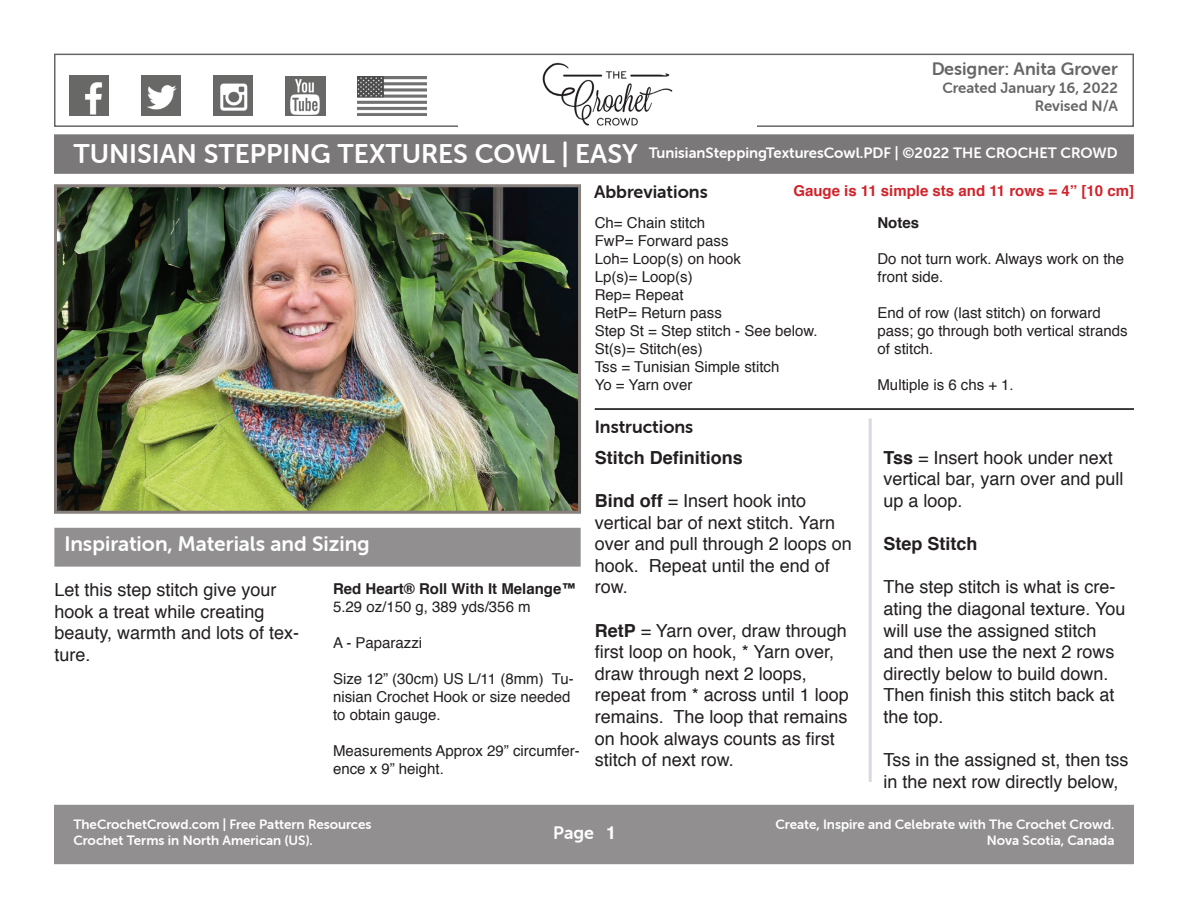
<style>
.page{position:relative;width:1188px;height:918px;background:#fff}
.page>*{position:absolute;margin:0;border:0;box-sizing:border-box;transform-origin:0 0}
.t1{font:21px "Museo Sans Rounded 700";color:#fff}
.t2{font:18px/21.6px "Helvetica";color:#231f20}
.t3{font:700 18px "Helvetica";color:#231f20}
.t4{font:18px "Museo Sans Rounded 700";color:#231f20}
.t5{font:18px "Museo Sans Rounded 700";color:#000}
.t6{font:18px "Museo Sans Rounded 700";color:#fff}
.t7{font:15px/18px "Helvetica";color:#231f20}
.t8{font:15px "Museo Sans Rounded 700";color:#fff}
.t9{font:700 15px "Helvetica";color:#d1232a}
.t10{font:700 15px "Helvetica";color:#231f20}
.t11{font:15px/18px "Museo Sans Rounded 700";color:#000;text-align:right}
.t12{font:13.5px/16.2px "Museo Sans Rounded 700";color:#fff;text-align:right}
.s1{font-size:27px}
.s2{font-weight:700}
.s3{font-family:"Helvetica";font-weight:700}
</style>
<div class="page">
<hr style="left:595px;top:408px;width:539px;height:2px;background:#000">
<hr style="left:869px;top:418px;width:3px;height:364px;background:#665f8c">
<img style="left:58px;top:188px;width:519px;height:322px">
<div style="left:54px;top:184px;width:527px;height:330px;border:3px solid #867f7c"></div>
<img style="left:542px;top:62px;width:131px;height:64px">
<div style="left:55px;top:135px;width:1078px;height:38px;background:#7b7879"></div>
<div style="left:55px;top:806px;width:1078px;height:57px;background:#918f8f"></div>
<img style="left:141px;top:76px;width:40px;height:39px">
<img style="left:213px;top:76px;width:40px;height:39px">
<img style="left:69px;top:76px;width:40px;height:39px">
<img style="left:286px;top:76px;width:39px;height:40px">
<div style="left:55px;top:529px;width:525px;height:37px;background:#918f8f"></div>
<img style="left:357px;top:76px;width:69px;height:40px">
<p class="t5" style="left:931px;top:59px;width:188px">Designer: Anita Grover</p>
<p class="t11" style="left:942px;top:79px;width:177px">Created January 16, 2022<br>Revised N/A</p>
<p class="t8" style="left:73px;top:144px;width:1046px"><span class="s1">TUNISIAN STEPPING TEXTURES COWL | EASY</span> TunisianSteppingTexturesCowl.PDF | ©2022 THE CROCHET CROWD</p>
<p class="t4" style="left:594px;top:182px;width:115px">Abbreviations</p>
<p class="t9" style="left:793px;top:178px;width:342px">Gauge is 11 simple sts and 11 rows = 4” [10 cm]</p>
<p class="t1" style="left:64px;top:532px;width:307px">Inspiration, Materials and Sizing</p>
<p class="t2" style="left:54px;top:579px;width:246px">Let this step stitch give your hook a treat while creating beauty, warmth and lots of tex&shy;ture.</p>
<p class="t10" style="left:333px;top:576px;width:245px">Red Heart® Roll With It Melange™</p>
<p class="t7" style="left:333px;top:598px;width:199px">5.29 oz/150 g, 389 yds/356 m</p>
<p class="t7" style="left:333px;top:634px;width:91px">A - Paparazzi</p>
<p class="t7" style="left:333px;top:670px;width:242px">Size 12” (30cm) US L/11 (8mm) Tu&shy;nisian Crochet Hook or size needed to obtain gauge.</p>
<p class="t7" style="left:333px;top:742px;width:248px">Measurements Approx 29” circumfer&shy;ence x 9” height.</p>
<p class="t7" style="left:595px;top:215px;width:225px">Ch= Chain stitch<br>FwP= Forward pass<br>Loh= Loop(s) on hook<br>Lp(s)= Loop(s)<br>Rep= Repeat<br>RetP= Return pass<br>Step St = Step stitch - See below.<br>St(s)= Stitch(es)<br>Tss = Tunisian Simple stitch<br>Yo = Yarn over</p>
<p class="t10" style="left:878px;top:211px;width:43px">Notes</p>
<p class="t7" style="left:878px;top:251px;width:248px">Do not turn work. Always work on the front side.</p>
<p class="t7" style="left:878px;top:305px;width:252px">End of row (last stitch) on forward pass; go through both vertical strands of stitch.</p>
<p class="t7" style="left:878px;top:377px;width:138px">Multiple is 6 chs + 1.</p>
<p class="t4" style="left:595px;top:417px;width:100px">Instructions</p>
<p class="t3" style="left:595px;top:443px;width:150px">Stitch Definitions</p>
<p class="t2" style="left:595px;top:490px;width:259px"><span class="s2">Bind off</span> = Insert hook into vertical bar of next stitch. Yarn over and pull through 2 loops on hook. Repeat until the end of row.</p>
<p class="t2" style="left:595px;top:620px;width:256px"><span class="s2">RetP</span> = Yarn over, draw through first loop on hook, * Yarn over, draw through next 2 loops, repeat from * across until 1 loop remains. The loop that remains on hook always counts as first stitch of next row.</p>
<p class="t2" style="left:883px;top:447px;width:242px"><span class="s2">Tss</span> = Insert hook under next vertical bar, yarn over and pull up a loop.</p>
<p class="t3" style="left:883px;top:529px;width:96px">Step Stitch</p>
<p class="t2" style="left:883px;top:577px;width:244px">The step stitch is what is cre&shy;ating the diagonal texture. You will use the assigned stitch and then use the next 2 rows directly below to build down.<br>Then finish this stitch back at the top.</p>
<p class="t2" style="left:883px;top:750px;width:247px">Tss in the assigned st, then tss in the next row directly below,</p>
<p class="t12" style="left:73px;top:816px;width:300px;text-align:left">TheCrochetCrowd.com | Free Pattern Resources<br>Crochet Terms in North American (US).</p>
<p class="t6" style="left:553px;top:823px;width:65px">Page <span class="s3">1</span></p>
<p class="t12" style="left:776px;top:817px;width:340px">Create, Inspire and Celebrate with The Crochet Crowd.<br>Nova Scotia, Canada</p>
</div>
